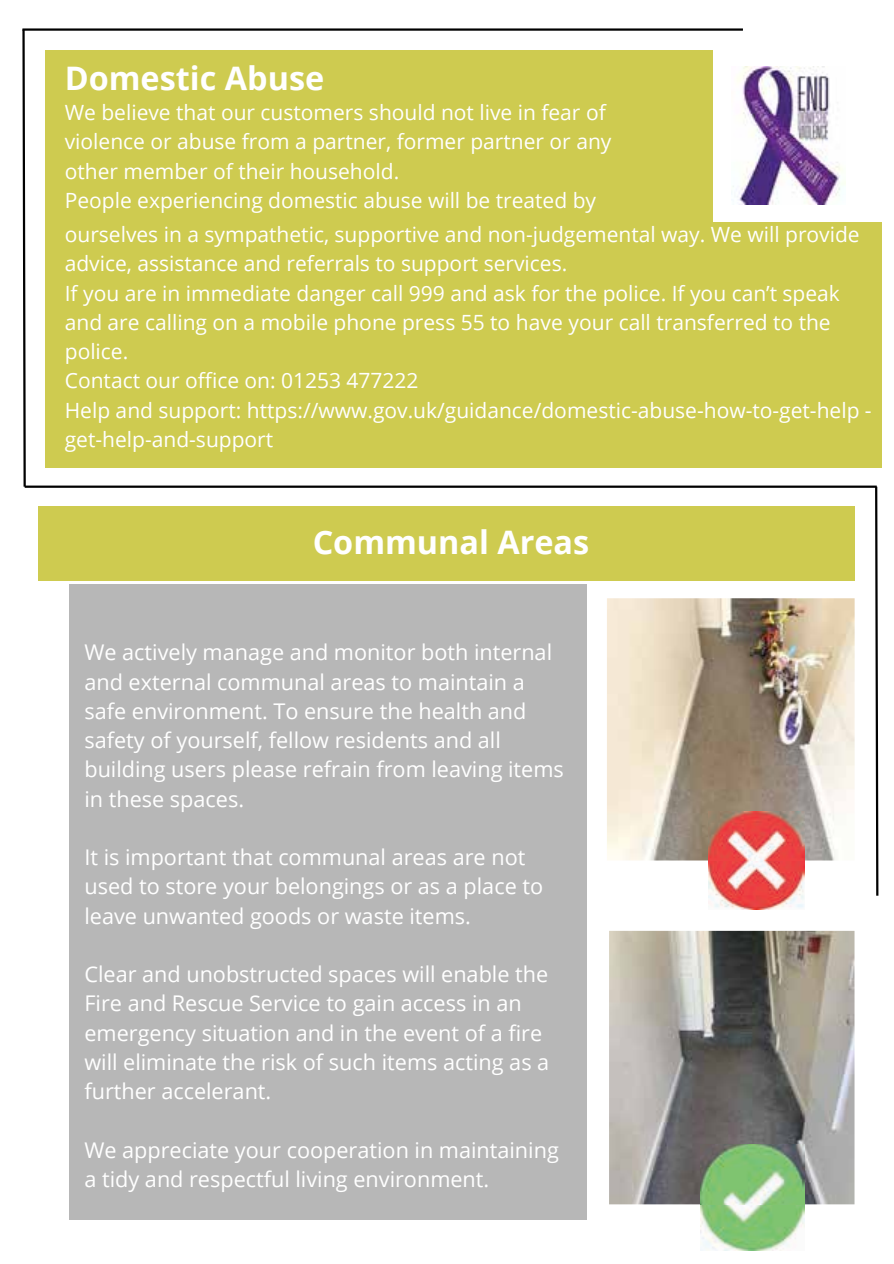
<style>
.page{position:relative;width:894px;height:1264px;background:#fff}
.page>*{position:absolute;margin:0;border:0;box-sizing:border-box;transform-origin:0 0}
.t1{font:700 32.4px "Open Sans";color:#fff}
.t2{font:21.6px/29.2px "Open Sans";color:#fff}
.t3{font:21px/29.2px "Open Sans";color:#fff}
</style>
<div class="page">
<div style="left:45px;top:50px;width:667px;height:418px;background:#cecb50"></div>
<hr style="left:22px;top:28px;width:720px;height:3px;background:#000">
<svg style="left:22px;top:28px;width:5px;height:460px"></svg>
<hr style="left:25px;top:485px;width:851px;height:3px;background:#000">
<svg style="left:873px;top:485px;width:6px;height:411px"></svg>
<img style="left:731px;top:66px;width:114px;height:139px">
<div style="left:39px;top:506px;width:815px;height:74px;background:#cecb50"></div>
<div style="left:69px;top:584px;width:517px;height:636px;background:#b7b7b7"></div>
<div style="left:697px;top:223px;width:184px;height:245px;background:#cecb50"></div>
<img style="left:609px;top:930px;width:245px;height:274px">
<img style="left:607px;top:598px;width:247px;height:262px">
<img style="left:708px;top:811px;width:96px;height:98px">
<img style="left:700px;top:1144px;width:104px;height:106px">
<h1 class="t1" style="left:65px;top:55px;width:261px">Domestic Abuse</h1>
<p class="t3" style="left:65px;top:97px;width:548px">We believe that our customers should not live in fear of violence or abuse from a partner, former partner or any other member of their household.<br>People experiencing domestic abuse will be treated by</p>
<p class="t3" style="left:65px;top:219px;width:808px">ourselves in a sympathetic, supportive and non-judgemental way. We will provide advice, assistance and referrals to support services.<br>If you are in immediate danger call 999 and ask for the police. If you can’t speak and are calling on a mobile phone press 55 to have your call transferred to the police.<br>Contact our office on: 01253 477222<br>Help and support: https://www.gov.uk/guidance/domestic-abuse-how-to-get-help - get-help-and-support</p>
<h1 class="t1" style="left:312px;top:519px;width:278px">Communal Areas</h1>
<p class="t2" style="left:84px;top:637px;width:481px">We actively manage and monitor both internal and external communal areas to maintain a safe environment. To ensure the health and safety of yourself, fellow residents and all building users please refrain from leaving items in these spaces.</p>
<p class="t2" style="left:84px;top:842px;width:460px">It is important that communal areas are not used to store your belongings or as a place to leave unwanted goods or waste items.</p>
<p class="t2" style="left:84px;top:959px;width:466px">Clear and unobstructed spaces will enable the Fire and Rescue Service to gain access in an emergency situation and in the event of a fire will eliminate the risk of such items acting as a further accelerant.</p>
<p class="t2" style="left:84px;top:1134px;width:476px">We appreciate your cooperation in maintaining a tidy and respectful living environment.</p>
</div>
